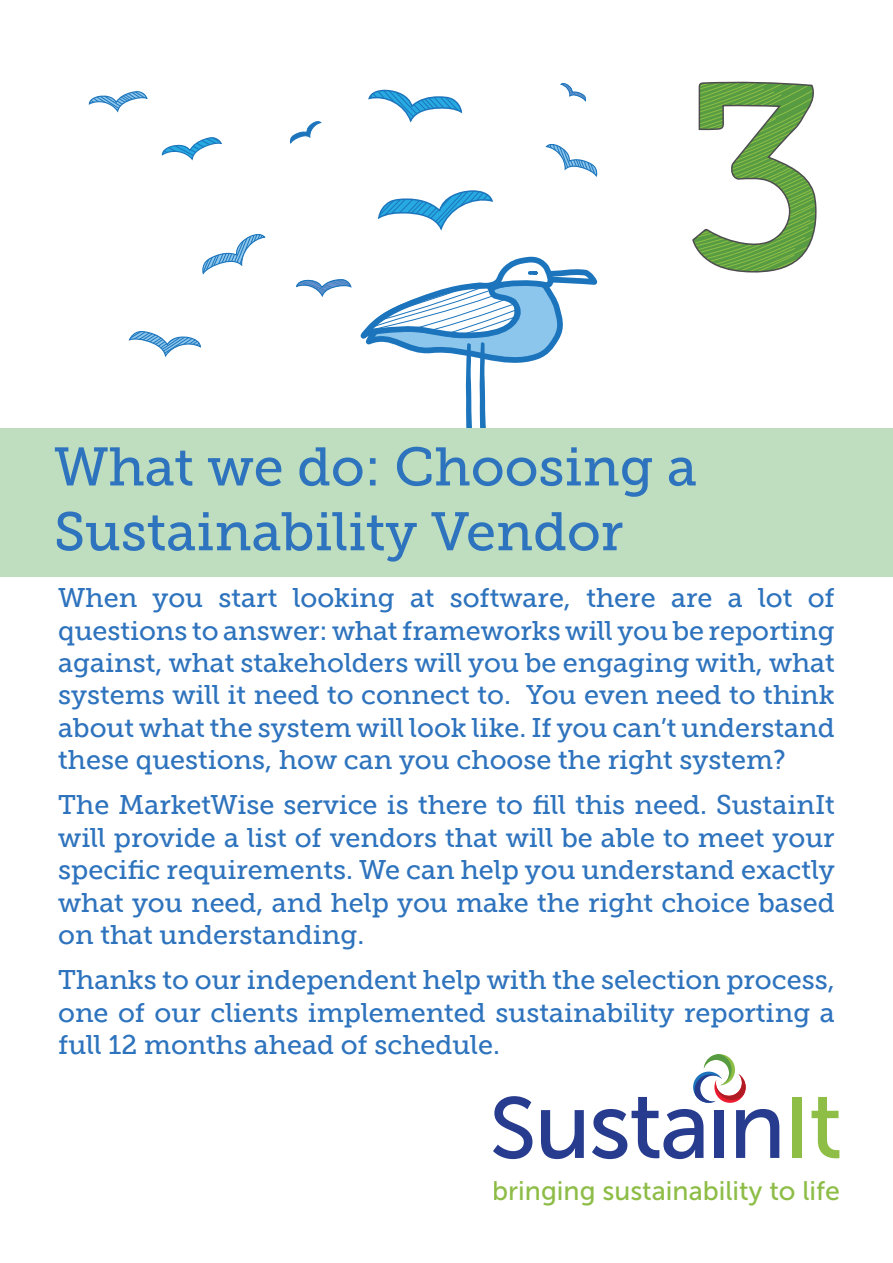
<style>
.page{position:relative;width:893px;height:1263px;background:#fff}
.page>*{position:absolute;margin:0;border:0;box-sizing:border-box;transform-origin:0 0}
.t1{font:54px/64.8px "Museo Slab 500";color:#2e73bd}
.t2{font:27px/32.4px "Museo Slab 500";color:#2e73bd;text-align:justify}
.t3{font:26.7px "Museo Sans 500";color:#8dbd47}
</style>
<div class="page">
<div style="left:0;top:428px;width:893px;height:149px;background:#bfdebf"></div>
<svg style="left:493px;top:1096px;width:39px;height:63px"></svg>
<svg style="left:541px;top:1110px;width:43px;height:49px"></svg>
<div style="left:793px;top:1097px;width:9px;height:61px;background:#8ebe46"></div>
<svg style="left:812px;top:1097px;width:27px;height:61px"></svg>
<svg style="left:592px;top:1054px;width:187px;height:105px"></svg>
<svg style="left:368px;top:89px;width:95px;height:34px"></svg>
<svg style="left:161px;top:137px;width:61px;height:24px"></svg>
<svg style="left:545px;top:144px;width:52px;height:33px"></svg>
<svg style="left:88px;top:91px;width:60px;height:22px"></svg>
<svg style="left:560px;top:83px;width:26px;height:19px"></svg>
<svg style="left:296px;top:256px;width:302px;height:172px"></svg>
<svg style="left:378px;top:190px;width:115px;height:41px"></svg>
<svg style="left:202px;top:234px;width:64px;height:41px"></svg>
<svg style="left:128px;top:331px;width:73px;height:26px"></svg>
<svg style="left:290px;top:121px;width:32px;height:23px"></svg>
<svg style="left:692px;top:81px;width:125px;height:192px"></svg>
<h1 class="t1" style="left:54px;top:435px;width:645px">What we do: Choosing a<br>Sustainability Vendor</h1>
<p class="t2" style="left:58px;top:582px;width:778px">When you start looking at software, there are a lot of questions to answer: what frameworks will you be reporting against, what stakeholders will you be engaging with, what systems will it need to connect to. You even need to think about what the system will look like. If you can’t understand these questions, how can you choose the right system?</p>
<p class="t2" style="left:58px;top:789px;width:778px">The MarketWise service is there to fill this need. SustainIt will provide a list of vendors that will be able to meet your specific requirements. We can help you understand exactly what you need, and help you make the right choice based on that understanding.</p>
<p class="t2" style="left:58px;top:964px;width:778px">Thanks to our independent help with the selection process, one of our clients implemented sustainability reporting a full 12 months ahead of schedule.</p>
<p class="t3" style="left:492px;top:1176px;width:349px">bringing sustainability to life</p>
</div>
